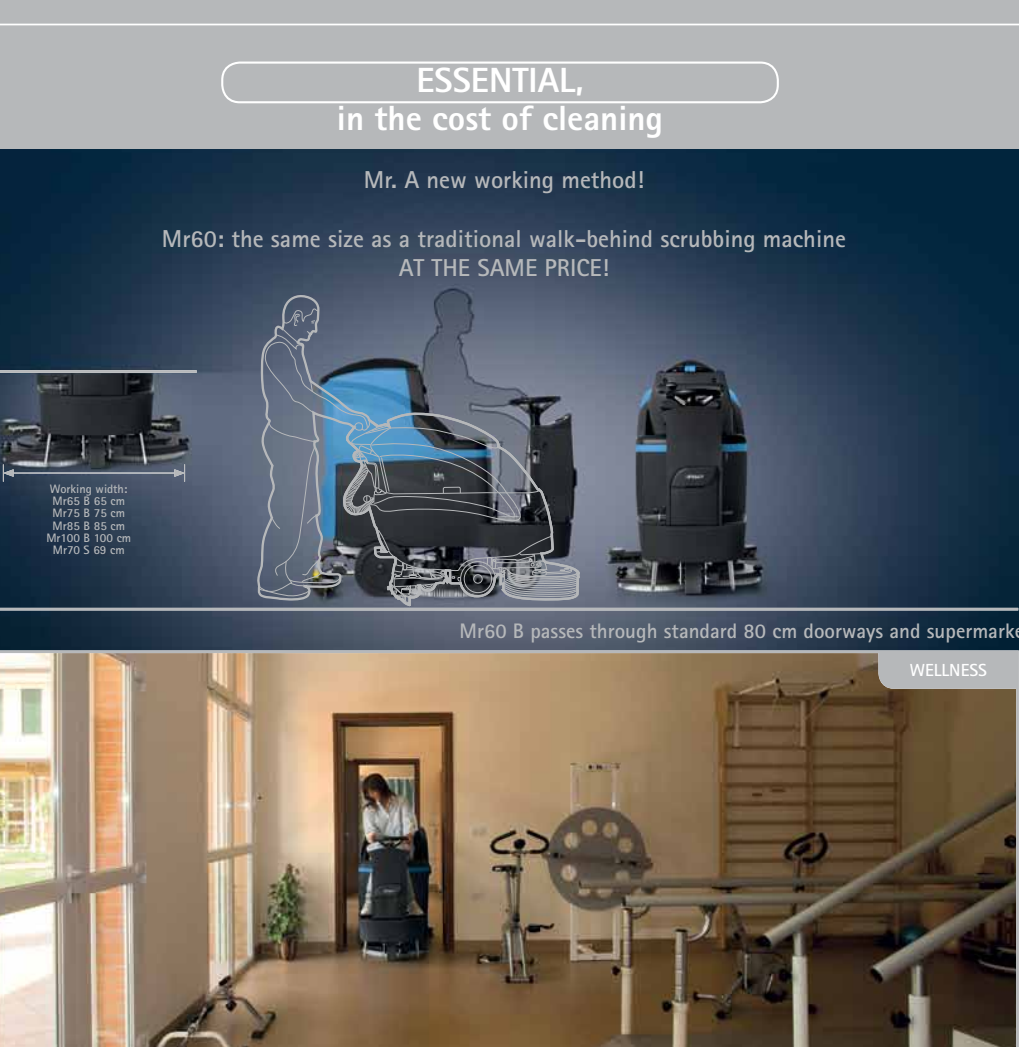
<style>
.page{position:relative;width:1019px;height:1047px;background:#fff}
.page>*{position:absolute;margin:0;border:0;box-sizing:border-box;transform-origin:0 0}
.t1{font:800 35px/38.5px "Rotis Sans Serif";color:#fff;text-align:center}
.t2{font:700 24.5px/29.4px "Rotis Sans Serif";color:#b6b8ba;text-align:center}
.t3{font:700 21px "Rotis Sans Serif";color:#b6b8ba}
.t4{font:700 17.5px "Rotis Sans Serif";color:#fff}
.t5{font:700 12.25px/12.2px "Rotis Sans Serif";color:#b6b8ba;text-align:center}
</style>
<div class="page">
<img style="left:0;top:150px;width:1018px;height:500px">
<img style="left:0;top:650px;width:1018px;height:397px">
<div style="left:0;top:0;width:1018px;height:150px;background:#b6b8ba"></div>
<hr style="left:0;top:370px;width:197px;height:3px;background:#b6b8ba">
<div style="left:878px;top:651px;width:139px;height:38px;background:#b6b8ba"></div>
<svg style="left:342px;top:610px;width:240px;height:8px"></svg>
<svg style="left:256px;top:291px;width:326px;height:317px"></svg>
<hr style="left:11px;top:473px;width:166px;height:1px;background:#b6b8ba">
<svg style="left:3px;top:464px;width:11px;height:17px"></svg>
<svg style="left:174px;top:464px;width:11px;height:17px"></svg>
<hr style="left:0;top:608px;width:1018px;height:2px;background:#b6b8ba">
<h1 class="t1" style="left:337px;top:60px;width:327px">ESSENTIAL,<br>in the cost of cleaning</h1>
<p class="t2" style="left:364px;top:164px;width:281px">Mr. A new working method!</p>
<p class="t2" style="left:162px;top:223px;width:685px">Mr60: the same size as a traditional walk-behind scrubbing machine<br>AT THE SAME PRICE!</p>
<p class="t5" style="left:46px;top:482px;width:86px">Working width:<br>Mr65 B 65 cm<br>Mr75 B 75 cm<br>Mr85 B 85 cm<br>Mr100 B 100 cm<br>Mr70 S 69 cm</p>
<p class="t3" style="left:459px;top:618px;width:556px">Mr60 B passes through standard 80 cm doorways and supermark</p>
<p class="t4" style="left:909px;top:659px;width:79px">WELLNESS</p>
</div>
